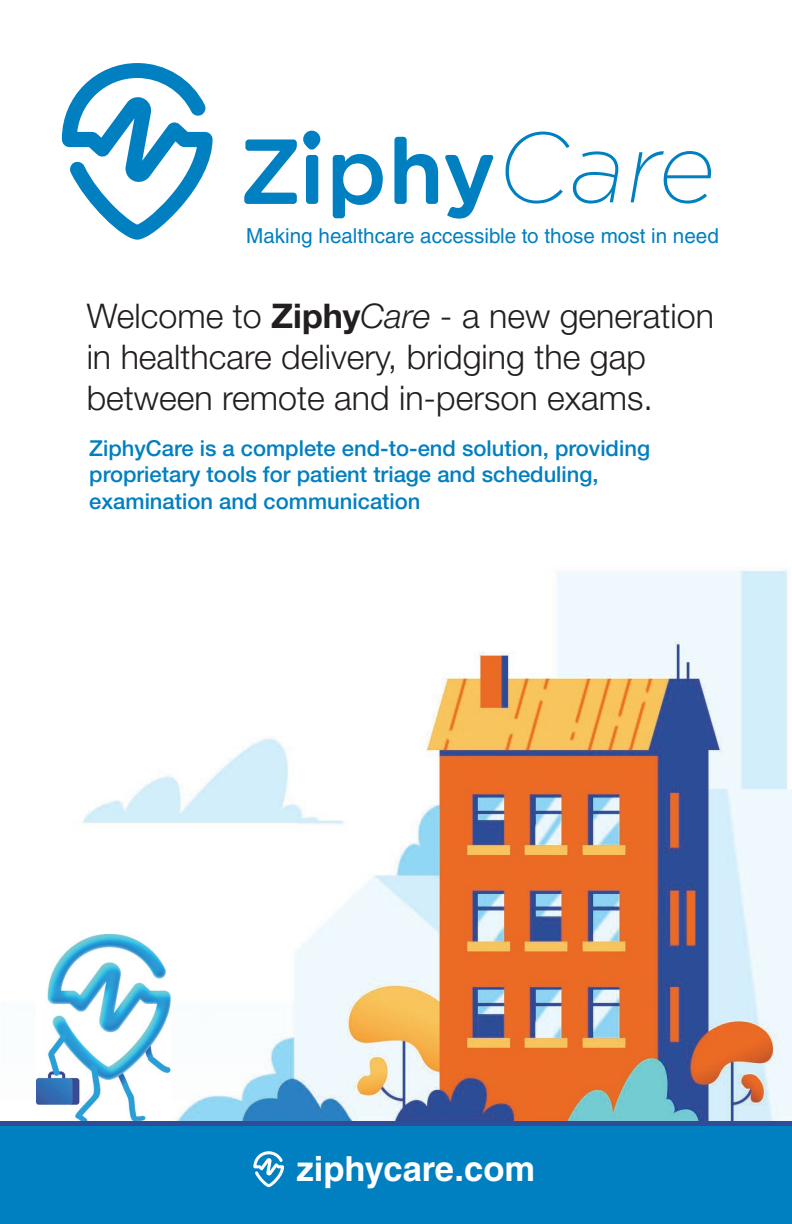
<style>
.page{position:relative;width:792px;height:1224px;background:#fff}
.page>*{position:absolute;margin:0;border:0;box-sizing:border-box;transform-origin:0 0}
.t1{font:700 34.6px "Helvetica LT Std";color:#fff}
.t2{font:300 34px/40.8px "Helvetica Neue LT Std";color:#231f20}
.t3{font:500 22px/26.4px "Helvetica Neue LT Std";color:#007fc1}
.t4{font:20.6px "Helvetica LT Std";color:#007fc1}
.s1{font-weight:700}
.s2{font-style:italic}
</style>
<div class="page">
<img style="left:36px;top:570px;width:756px;height:551px">
<div style="left:0;top:1123px;width:792px;height:101px;background:#007fc1"></div>
<img style="left:37px;top:935px;width:134px;height:186px">
<div style="left:0;top:1121px;width:792px;height:5px;background:#304c97"></div>
<svg style="left:62px;top:63px;width:151px;height:177px"></svg>
<svg style="left:244px;top:139px;width:53px;height:65px"></svg>
<div style="left:306px;top:155px;width:12px;height:49px;background:#007fc1;border-radius:3px"></div>
<svg style="left:333px;top:154px;width:50px;height:64px"></svg>
<svg style="left:394px;top:137px;width:44px;height:67px"></svg>
<svg style="left:445px;top:155px;width:48px;height:64px"></svg>
<svg style="left:303px;top:131px;width:17px;height:19px"></svg>
<svg style="left:505px;top:132px;width:113px;height:72px"></svg>
<svg style="left:631px;top:151px;width:80px;height:53px"></svg>
<svg style="left:253px;top:1151px;width:31px;height:36px"></svg>
<p class="t4" style="left:246px;top:224px;width:474px">Making healthcare accessible to those most in need</p>
<h2 class="t2" style="left:87px;top:295px;width:629px">Welcome to <span class="s1">Ziphy</span><span class="s2">Care</span> - a new generation in healthcare delivery, bridging the gap between remote and in-person exams.</h2>
<p class="t3" style="left:89px;top:434px;width:562px">ZiphyCare is a complete end-to-end solution, providing proprietary tools for patient triage and scheduling, examination and communication</p>
<h1 class="t1" style="left:297px;top:1148px;width:240px">ziphycare.com</h1>
</div>
